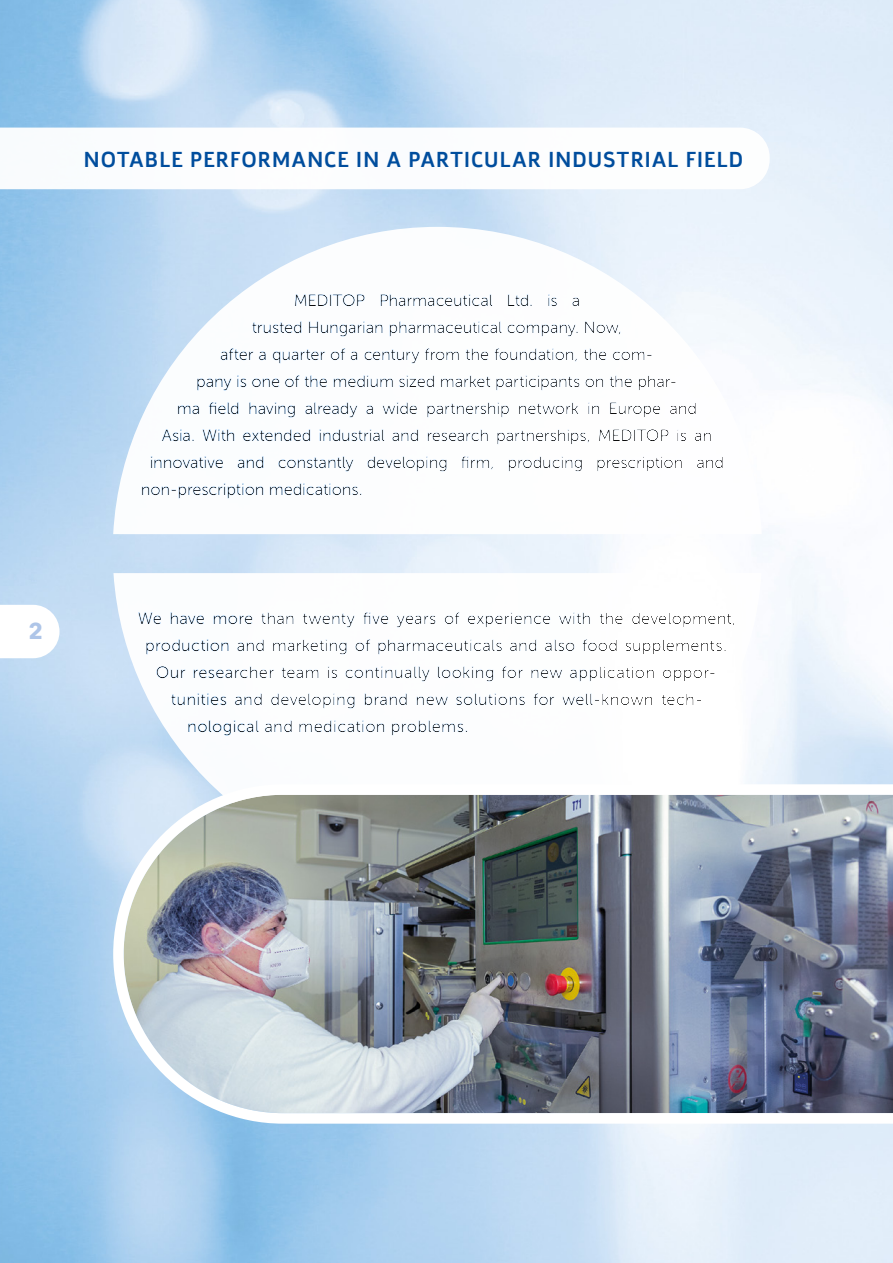
<style>
.page{position:relative;width:893px;height:1263px;background:#fff}
.page>*{position:absolute;margin:0;border:0;box-sizing:border-box;transform-origin:0 0}
.t1{font:22.5px "Argumentum Regular 11";letter-spacing:.055em;color:#004d9d}
.t2{font:700 22.5px "Avenir Next";color:#aec5e8}
.t3{font:16.5px "Museo Sans 300";letter-spacing:-.01em;color:#000}
.t4{font:16.5px "Museo Sans 300";letter-spacing:.02em;color:#000}
.t5{font:16.5px "Museo Sans 300";letter-spacing:.01em;color:#000}
</style>
<div class="page">
<svg style="left:36px;top:605px;width:24px;height:53px"></svg>
<svg style="left:0;top:128px;width:770px;height:61px"></svg>
<svg style="left:113px;top:227px;width:649px;height:552px"></svg>
<img style="left:108px;top:779px;width:785px;height:350px">
<p class="t1" style="left:84px;top:146px;width:661px">NOTABLE PERFORMANCE IN A PARTICULAR INDUSTRIAL FIELD</p>
<h1 class="t2" style="left:29px;top:612px;width:16px">2</h1>
<p class="t3" style="left:294px;top:291px;width:288px">MEDITOP Pharmaceutical Ltd. is a</p>
<p class="t3" style="left:252px;top:318px;width:372px">trusted Hungarian pharmaceutical company. Now,</p>
<p class="t3" style="left:220px;top:345px;width:435px">after a quarter of a century from the foundation, the com-</p>
<p class="t3" style="left:196px;top:372px;width:483px">pany is one of the medium sized market participants on the phar-</p>
<p class="t3" style="left:177px;top:399px;width:522px">ma field having already a wide partnership network in Europe and</p>
<p class="t3" style="left:162px;top:426px;width:552px">Asia. With extended industrial and research partnerships, MEDITOP is an</p>
<p class="t3" style="left:150px;top:453px;width:576px">innovative and constantly developing firm, producing prescription and</p>
<p class="t3" style="left:141px;top:480px;width:224px">non-prescription medications.</p>
<p class="t5" style="left:138px;top:610px;width:600px">We have more than twenty five years of experience with the development,</p>
<p class="t5" style="left:145px;top:637px;width:583px">production and marketing of pharmaceuticals and also food supplements.</p>
<p class="t4" style="left:156px;top:664px;width:563px">Our researcher team is continually looking for new application oppor-</p>
<p class="t4" style="left:171px;top:691px;width:534px">tunities and developing brand new solutions for well-known tech-</p>
<p class="t4" style="left:187px;top:718px;width:283px">nological and medication problems.</p>
</div>
